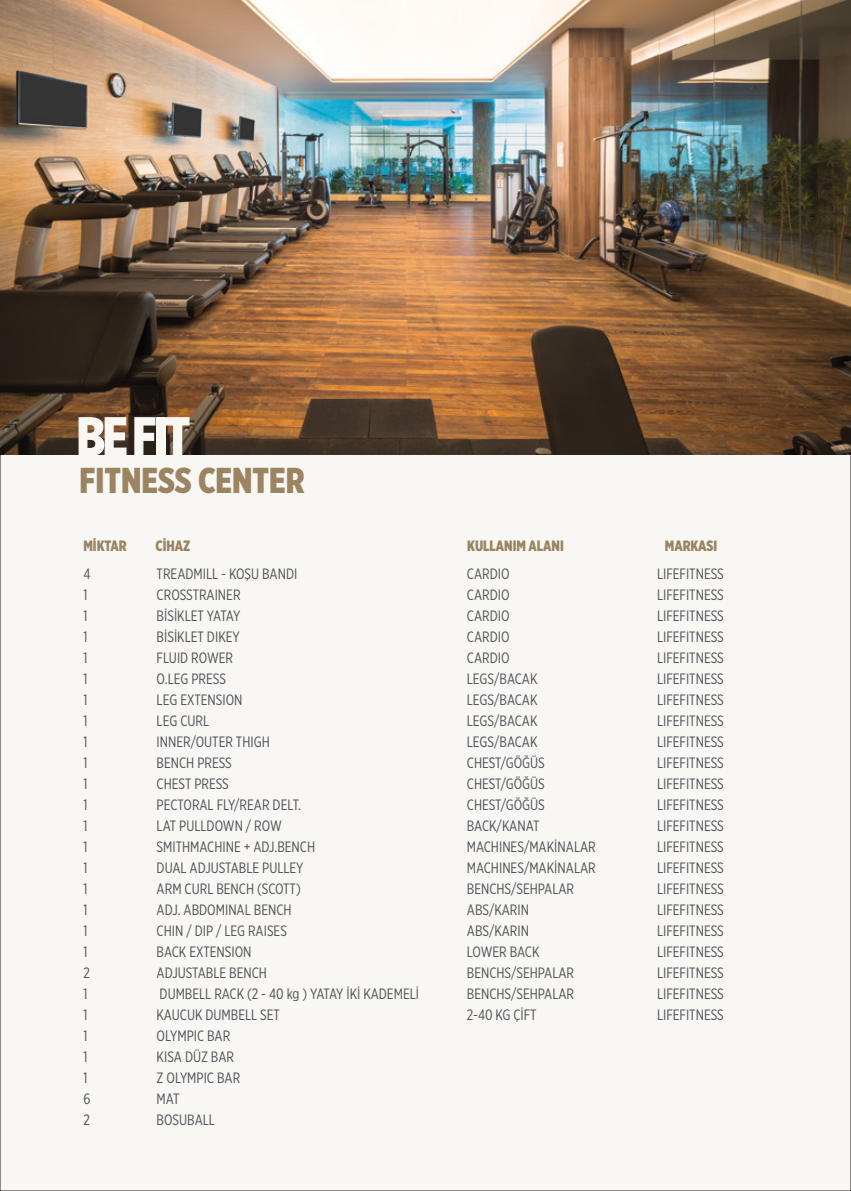
<style>
.page{position:relative;width:851px;height:1191px;background:#fff}
.page>*{position:absolute;margin:0;border:0;box-sizing:border-box;transform-origin:0 0}
.t1{font:900 55.35px "Gotham X Narrow";color:#f8f7f4}
.t2{font:900 36px "Gotham X Narrow";color:#9b8462}
.t3{font:15px/21px "Gotham X Narrow";color:#50535a}
.t4{font:900 15px "Gotham X Narrow";color:#9b8462}
</style>
<div class="page">
<div style="left:0;top:0;width:850px;height:1191px;background:#f8f7f4"></div>
<img style="left:0;top:0;width:850px;height:454px">
<h1 class="t1" style="left:76px;top:402px;width:115px">BE FIT</h1>
<h2 class="t2" style="left:80px;top:457px;width:226px">FITNESS CENTER</h2>
<p class="t4" style="left:83px;top:536px;width:45px">MİKTAR</p>
<p class="t4" style="left:155px;top:536px;width:36px">CİHAZ</p>
<p class="t4" style="left:467px;top:536px;width:98px">KULLANIM ALANI</p>
<p class="t4" style="left:664px;top:536px;width:54px">MARKASI</p>
<p class="t3" style="left:83px;top:563px;width:9px">4<br>1<br>1<br>1<br>1<br>1<br>1<br>1<br>1<br>1<br>1<br>1<br>1<br>1<br>1<br>1<br>1<br>1<br>1<br>2<br>1<br>1<br>1<br>1<br>1<br>6<br>2</p>
<p class="t3" style="left:157px;top:563px;width:264px">TREADMILL - KOŞU BANDI<br>CROSSTRAINER<br>BİSİKLET YATAY<br>BİSİKLET DIKEY<br>FLUID ROWER<br>O.LEG PRESS<br>LEG EXTENSION<br>LEG CURL<br>INNER/OUTER THIGH<br>BENCH PRESS<br>CHEST PRESS<br>PECTORAL FLY/REAR DELT.<br>LAT PULLDOWN / ROW<br>SMITHMACHINE + ADJ.BENCH<br>DUAL ADJUSTABLE PULLEY<br>ARM CURL BENCH (SCOTT)<br>ADJ. ABDOMINAL BENCH<br>CHIN / DIP / LEG RAISES<br>BACK EXTENSION<br>ADJUSTABLE BENCH<br>DUMBELL RACK (2 - 40 kg ) YATAY İKİ KADEMELİ<br>KAUCUK DUMBELL SET<br>OLYMPIC BAR<br>KISA DÜZ BAR<br>Z OLYMPIC BAR<br>MAT<br>BOSUBALL</p>
<p class="t3" style="left:467px;top:563px;width:130px">CARDIO<br>CARDIO<br>CARDIO<br>CARDIO<br>CARDIO<br>LEGS/BACAK<br>LEGS/BACAK<br>LEGS/BACAK<br>LEGS/BACAK<br>CHEST/GÖĞÜS<br>CHEST/GÖĞÜS<br>CHEST/GÖĞÜS<br>BACK/KANAT<br>MACHINES/MAKİNALAR<br>MACHINES/MAKİNALAR<br>BENCHS/SEHPALAR<br>ABS/KARIN<br>ABS/KARIN<br>LOWER BACK<br>BENCHS/SEHPALAR<br>BENCHS/SEHPALAR<br>2-40 KG ÇİFT</p>
<p class="t3" style="left:657px;top:563px;width:68px;text-align:justify">LIFEFITNESS LIFEFITNESS LIFEFITNESS LIFEFITNESS LIFEFITNESS LIFEFITNESS LIFEFITNESS LIFEFITNESS LIFEFITNESS LIFEFITNESS LIFEFITNESS LIFEFITNESS LIFEFITNESS LIFEFITNESS LIFEFITNESS LIFEFITNESS LIFEFITNESS LIFEFITNESS LIFEFITNESS LIFEFITNESS LIFEFITNESS LIFEFITNESS</p>
</div>
